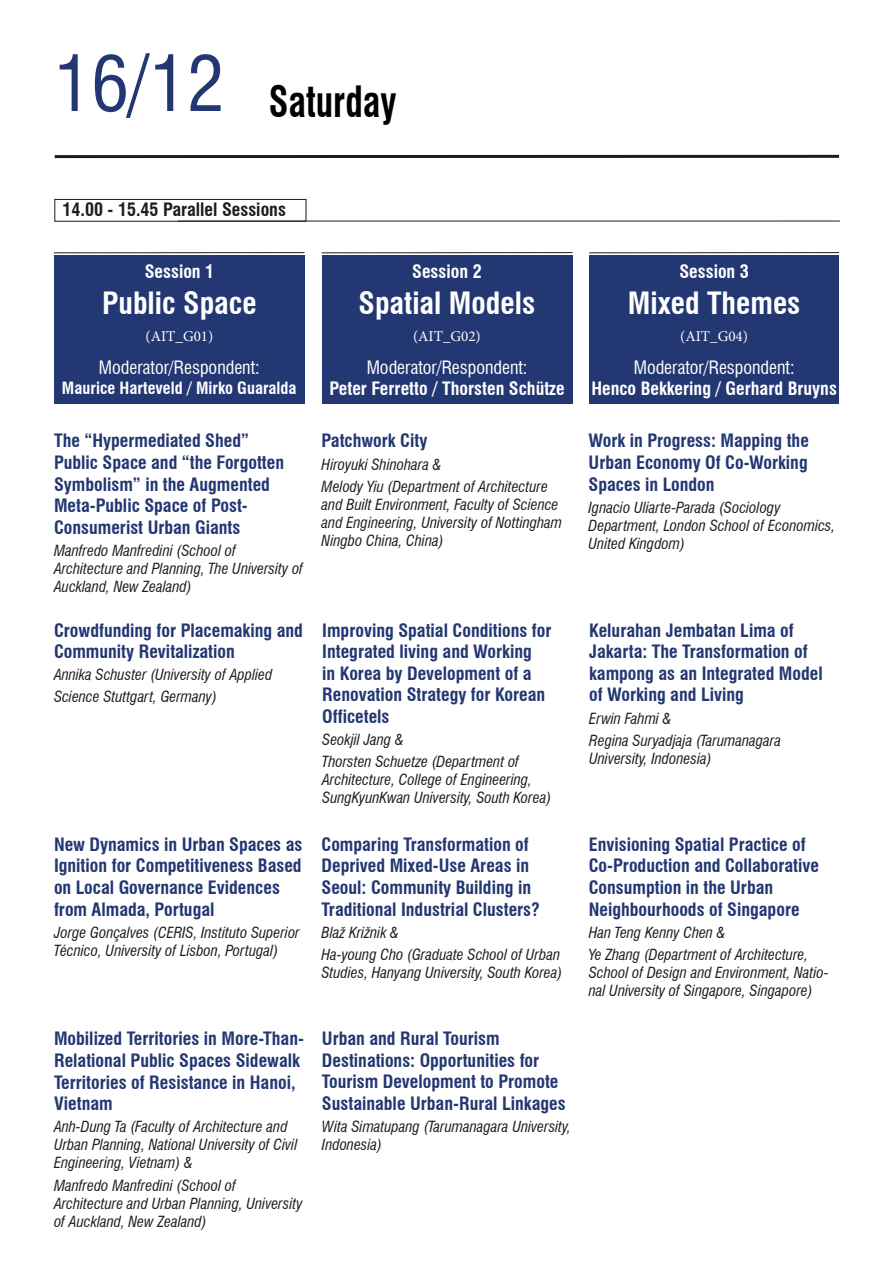
<style>
.page{position:relative;width:893px;height:1263px;background:#fff}
.page>*{position:absolute;margin:0;border:0;box-sizing:border-box;transform-origin:0 0}
.t1{font:condensed 75px "Swiss 721 BT";color:#233772}
.t2{font:700 condensed 42.15px "Swiss 721 BT";color:#000;scale:.85 1}
.t3{font:700 condensed 30px "Swiss 721 BT";color:#fff}
.t4{font:700 condensed 18px/21.6px "Swiss 721 BT";color:#233772}
.t5{font:700 condensed 18px "Swiss 721 BT";color:#fff}
.t6{font:condensed 18px "Swiss 721 BT";color:#fff}
.t7{font:700 condensed 18px "Swiss 721 BT";color:#1d1d1b}
.t8{font:700 condensed 16.5px "Swiss 721 BT";color:#fff}
.t9{font:italic condensed 15px/18px "Swiss 721 BT";color:#1d1d1b}
.t10{font:15px "Minion Pro";color:#fff}
</style>
<div class="page">
<div style="left:54px;top:255px;width:250px;height:148px;background:#233772"></div>
<hr style="left:54px;top:252px;width:250px;height:1px;background:#1d1d1b">
<div style="left:322px;top:255px;width:250px;height:148px;background:#233772"></div>
<hr style="left:322px;top:252px;width:250px;height:1px;background:#1d1d1b">
<div style="left:589px;top:255px;width:250px;height:148px;background:#233772"></div>
<hr style="left:589px;top:252px;width:250px;height:1px;background:#1d1d1b">
<hr style="left:55px;top:155px;width:784px;height:3px;background:#1d1d1b">
<div style="left:54px;top:199px;width:252px;height:23px;border:1px solid #1d1d1b"></div>
<hr style="left:177px;top:221px;width:663px;height:1px;background:#1d1d1b">
<p class="t1" style="left:54px;top:39px;width:172px">16/12</p>
<p class="t2" style="left:269px;top:77px;width:152px">Saturday</p>
<p class="t7" style="left:63px;top:199px;width:225px">14.00 - 15.45 Parallel Sessions</p>
<p class="t5" style="left:145px;top:261px;width:71px">Session 1</p>
<p class="t3" style="left:102px;top:285px;width:156px">Public Space</p>
<p class="t10" style="left:146px;top:326px;width:69px">(AIT_G01)</p>
<p class="t6" style="left:99px;top:356px;width:162px">Moderator/Respondent:</p>
<p class="t8" style="left:62px;top:378px;width:236px">Maurice Harteveld / Mirko Guaralda</p>
<p class="t4" style="left:54px;top:430px;width:197px">The “Hypermediated Shed”</p>
<p class="t4" style="left:54px;top:452px;width:232px">Public Space and “the Forgotten<br>Symbolism” in the Augmented<br>Meta-Public Space of Post-<br>Consumerist Urban Giants</p>
<p class="t9" style="left:54px;top:541px;width:251px">Manfredo Manfredini (School of<br>Architecture and Planning, The University of<br>Auckland, New Zealand)</p>
<p class="t4" style="left:54px;top:619px;width:250px">Crowdfunding for Placemaking and<br>Community Revitalization</p>
<p class="t9" style="left:54px;top:664px;width:220px;line-height:21.6px">Annika Schuster (University of Applied<br>Science Stuttgart, Germany)</p>
<p class="t4" style="left:54px;top:833px;width:250px">New Dynamics in Urban Spaces as<br>Ignition for Competitiveness Based on Local Governance Evidences from Almada, Portugal</p>
<p class="t9" style="left:54px;top:923px;width:247px">Jorge Gonçalves (CERIS, Instituto Superior<br>Técnico, University of Lisbon, Portugal)</p>
<p class="t5" style="left:412px;top:261px;width:71px">Session 2</p>
<p class="t3" style="left:359px;top:285px;width:178px">Spatial Models</p>
<p class="t10" style="left:413px;top:326px;width:69px">(AIT_G02)</p>
<p class="t6" style="left:367px;top:356px;width:162px">Moderator/Respondent:</p>
<p class="t5" style="left:329px;top:378px;width:237px">Peter Ferretto / Thorsten Schütze</p>
<p class="t4" style="left:322px;top:430px;width:107px">Patchwork City</p>
<p class="t9" style="left:322px;top:455px;width:121px">Hiroyuki Shinohara &amp;</p>
<p class="t9" style="left:322px;top:477px;width:242px">Melody Yiu (Department of Architecture and Built Environment, Faculty of Science and Engineering, University of Nottingham Ningbo China, China)</p>
<p class="t4" style="left:322px;top:619px;width:231px">Improving Spatial Conditions for<br>Integrated living and Working<br>in Korea by Development of a<br>Renovation Strategy for Korean<br>Officetels</p>
<p class="t9" style="left:322px;top:731px;width:83px">Seokjil Jang &amp;</p>
<p class="t9" style="left:322px;top:753px;width:230px">Thorsten Schuetze (Department of<br>Architecture, College of Engineering,<br>SungKyunKwan University, South Korea)</p>
<p class="t4" style="left:321px;top:833px;width:220px">Comparing Transformation of<br>Deprived Mixed-Use Areas in<br>Seoul: Community Building in<br>Traditional Industrial Clusters?</p>
<p class="t9" style="left:321px;top:923px;width:79px">Blaž Križnik &amp;</p>
<p class="t9" style="left:321px;top:946px;width:242px">Ha-young Cho (Graduate School of Urban<br>Studies, Hanyang University, South Korea)</p>
<p class="t4" style="left:54px;top:1028px;width:251px">Mobilized Territories in More-Than-<br>Relational Public Spaces Sidewalk<br>Territories of Resistance in Hanoi,<br>Vietnam</p>
<p class="t9" style="left:54px;top:1118px;width:245px">Anh-Dung Ta (Faculty of Architecture and<br>Urban Planning, National University of Civil<br>Engineering, Vietnam) &amp;</p>
<p class="t9" style="left:54px;top:1176px;width:250px">Manfredo Manfredini (School of<br>Architecture and Urban Planning, University of Auckland, New Zealand)</p>
<p class="t4" style="left:322px;top:1028px;width:245px">Urban and Rural Tourism<br>Destinations: Opportunities for<br>Tourism Development to Promote<br>Sustainable Urban-Rural Linkages</p>
<p class="t9" style="left:322px;top:1117px;width:250px">Wita Simatupang (Tarumanagara University,<br>Indonesia)</p>
<p class="t5" style="left:679px;top:261px;width:71px">Session 3</p>
<p class="t3" style="left:628px;top:285px;width:174px">Mixed Themes</p>
<p class="t10" style="left:680px;top:326px;width:69px">(AIT_G04)</p>
<p class="t6" style="left:634px;top:356px;width:162px">Moderator/Respondent:</p>
<p class="t5" style="left:591px;top:378px;width:247px">Henco Bekkering / Gerhard Bruyns</p>
<p class="t4" style="left:589px;top:430px;width:222px;text-align:justify">Work in Progress: Mapping the Urban Economy Of Co-Working Spaces in London</p>
<p class="t9" style="left:589px;top:498px;width:248px">Ignacio Uliarte-Parada (Sociology<br>Department, London School of Economics,<br>United Kingdom)</p>
<p class="t4" style="left:589px;top:619px;width:235px">Kelurahan Jembatan Lima of<br>Jakarta: The Transformation of kampong as an Integrated Model of Working and Living</p>
<p class="t9" style="left:589px;top:709px;width:84px">Erwin Fahmi &amp;</p>
<p class="t9" style="left:589px;top:731px;width:193px">Regina Suryadjaja (Tarumanagara<br>University, Indonesia)</p>
<p class="t4" style="left:589px;top:833px;width:232px">Envisioning Spatial Practice of<br>Co-Production and Collaborative<br>Consumption in the Urban<br>Neighbourhoods of Singapore</p>
<p class="t9" style="left:589px;top:923px;width:138px">Han Teng Kenny Chen &amp;</p>
<p class="t9" style="left:589px;top:946px;width:242px">Ye Zhang (Department of Architecture,<br>School of Design and Environment, Natio&shy;nal University of Singapore, Singapore)</p>
</div>
